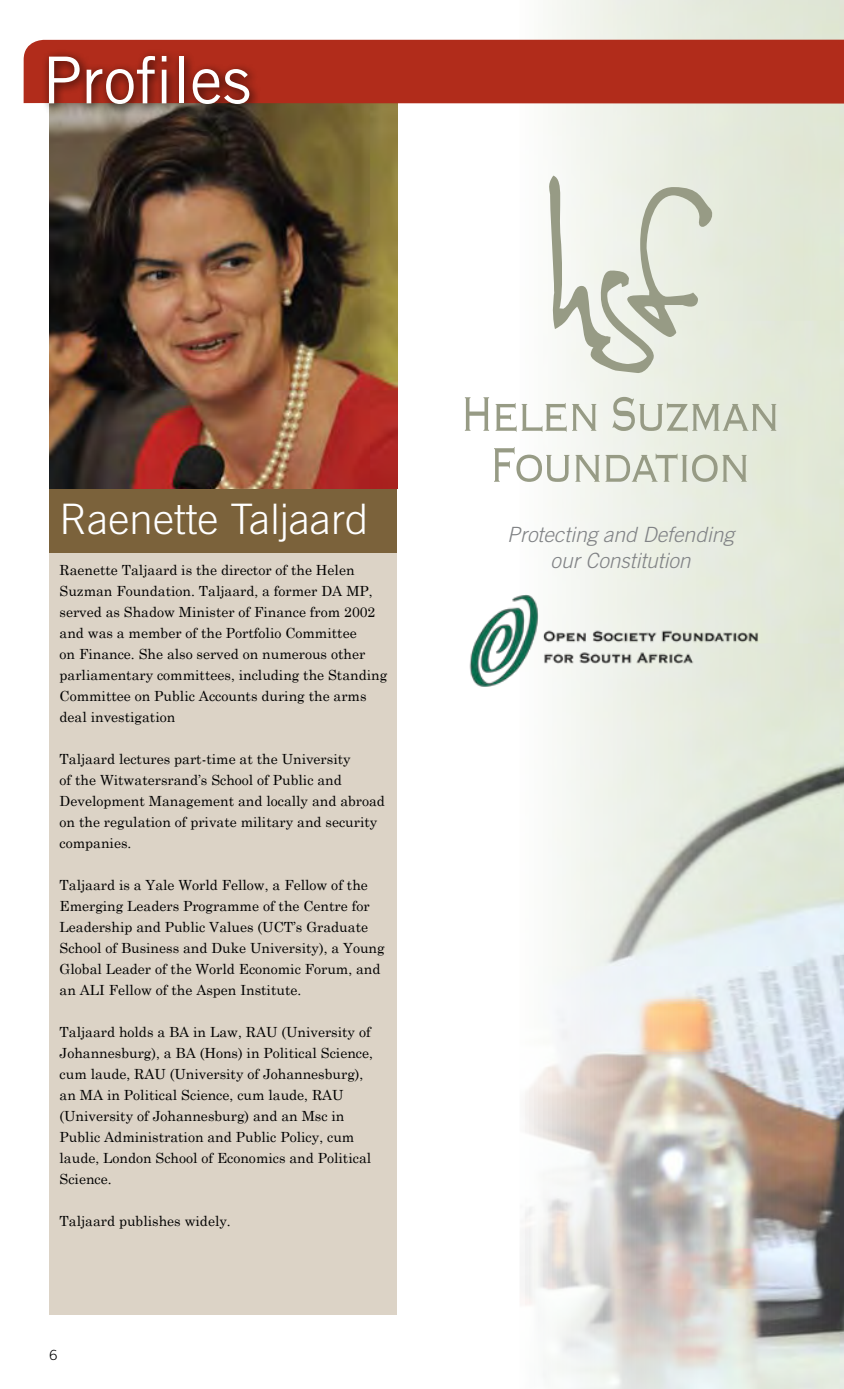
<style>
.page{position:relative;width:844px;height:1389px;background:#fff}
.page>*{position:absolute;margin:0;border:0;box-sizing:border-box;transform-origin:0 0}
.t1{font:64.75px "Trade Gothic";color:#fff}
.t2{font:300 42px "Trade Gothic";color:#fff}
.t3{font:italic 300 21px/25.2px "Trade Gothic";color:#808285;text-align:center}
.t4{font:14px/21px "Century Schoolbook";color:#000}
.t5{font:300 14px "Trade Gothic";color:#000}
</style>
<div class="page">
<img style="left:50px;top:104px;width:347px;height:385px">
<img style="left:519px;top:0;width:324px;height:1389px">
<div style="left:50px;top:552px;width:347px;height:763px;background:#dcd3c6"></div>
<div style="left:50px;top:489px;width:347px;height:64px;background:#7b623b"></div>
<svg style="left:494px;top:447px;width:252px;height:35px"></svg>
<svg style="left:465px;top:397px;width:311px;height:35px"></svg>
<svg style="left:546px;top:176px;width:167px;height:198px"></svg>
<img style="left:469px;top:588px;width:304px;height:106px">
<div style="left:24px;top:40px;width:819px;height:64px;background:#b12c1b"></div>
<div style="left:42px;top:49px;width:219px;height:67px;background:#000;opacity:.75"></div>
<h1 class="t1" style="left:42px;top:41px;width:210px">Profiles</h1>
<h2 class="t2" style="left:60px;top:494px;width:310px">Raenette Taljaard</h2>
<p class="t4" style="left:60px;top:559px;width:329px">Raenette Taljaard is the director of the Helen Suzman Foundation. Taljaard, a former DA MP, served as Shadow Minister of Finance from 2002 and was a member of the Portfolio Committee<br>on Finance. She also served on numerous other parliamentary committees, including the Standing Committee on Public Accounts during the arms deal investigation</p>
<p class="t4" style="left:60px;top:748px;width:327px">Taljaard lectures part-time at the University<br>of the Witwatersrand’s School of Public and Development Management and locally and abroad on the regulation of private military and security companies.</p>
<p class="t4" style="left:60px;top:874px;width:326px">Taljaard is a Yale World Fellow, a Fellow of the Emerging Leaders Programme of the Centre for Leadership and Public Values (UCT’s Graduate School of Business and Duke University), a Young Global Leader of the World Economic Forum, and an ALI Fellow of the Aspen Institute.</p>
<p class="t4" style="left:60px;top:1021px;width:315px">Taljaard holds a BA in Law, RAU (University of Johannesburg), a BA (Hons) in Political Science, cum laude, RAU (University of Johannesburg), an MA in Political Science, cum laude, RAU (University of Johannesburg) and an Msc in Public Administration and Public Policy, cum laude, London School of Economics and Political Science.</p>
<p class="t4" style="left:60px;top:1210px;width:173px">Taljaard publishes widely.</p>
<p class="t5" style="left:50px;top:1347px;width:9px">6</p>
<h3 class="t3" style="left:507px;top:522px;width:228px">Protecting and Defending our Constitution</h3>
</div>
